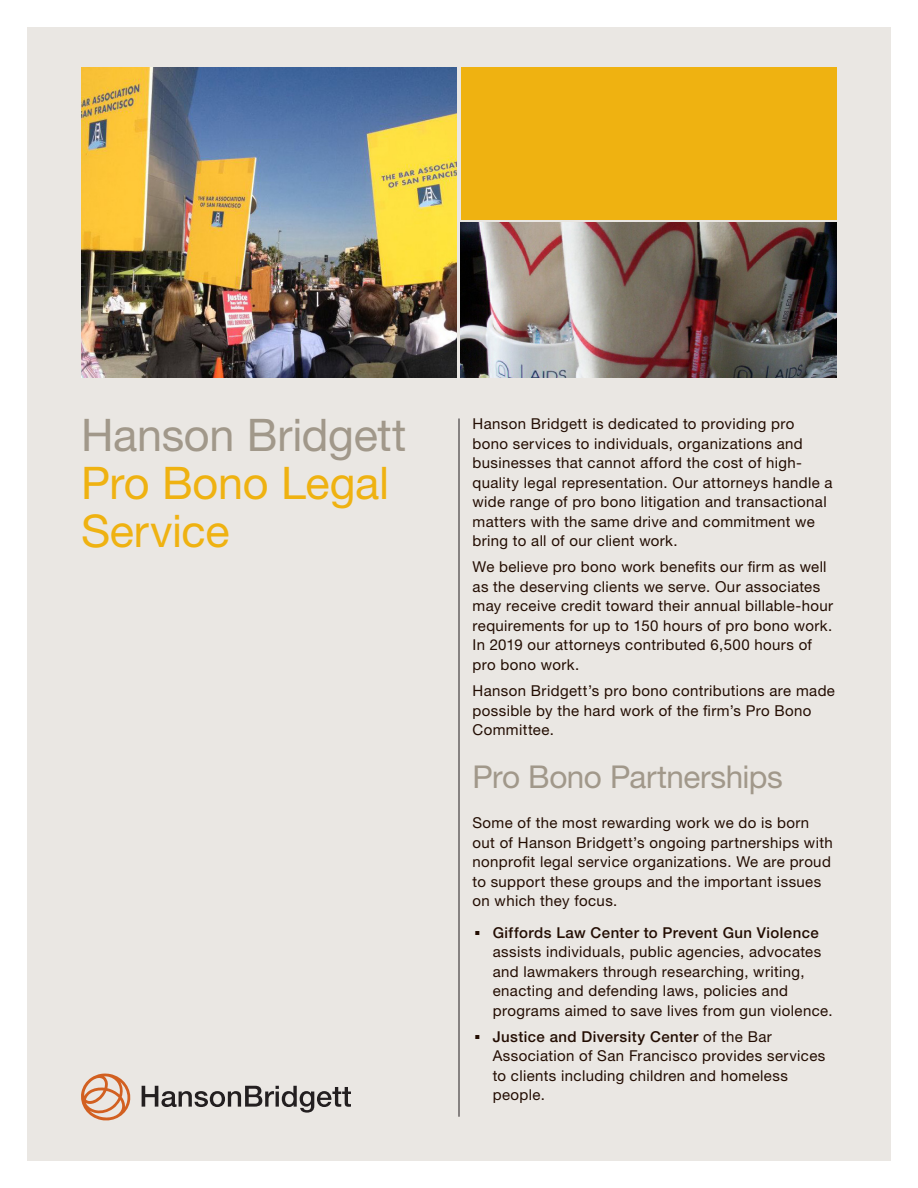
<style>
.page{position:relative;width:918px;height:1188px;background:#fff}
.page>*{position:absolute;margin:0;border:0;box-sizing:border-box;transform-origin:0 0}
.Section_Subhead{font:45px/48px "Helvetica Neue LT Std";letter-spacing:-.01em;color:#efb211}
.Practice_Group_Title{font:45px "Helvetica Neue LT Std";letter-spacing:-.01em;color:#a1988a}
.t1{font:36px "Helvetica Neue LT Std";color:#230d02}
.Section_Headers{font:31.5px "Helvetica Neue LT Std";letter-spacing:-.015em;color:#a1988a}
.Bullet_Point_List_v3{font:15px/19.5px "Helvetica Neue LT Std";letter-spacing:.025em;color:#230d02}
.Body_Copy{font:15px/19.5px "Helvetica Neue LT Std";letter-spacing:.025em;color:#230d02}
.s1{font-weight:500}
</style>
<div class="page">
<div style="left:27px;top:27px;width:864px;height:1134px;background:#eae7e3"></div>
<hr style="left:459px;top:418px;width:1px;height:699px;background:#231f20">
<svg style="left:142px;top:1086px;width:209px;height:27px"></svg>
<svg style="left:81px;top:1074px;width:50px;height:46px"></svg>
<div style="left:461px;top:68px;width:375px;height:152px;background:#efb211"></div>
<img style="left:461px;top:223px;width:375px;height:155px">
<img style="left:81px;top:68px;width:376px;height:310px">
<p class="Practice_Group_Title" style="left:81px;top:408px;width:327px">Hanson Bridgett</p>
<p class="Section_Subhead" style="left:81px;top:458px;width:310px">Pro Bono Legal<br>Service</p>
<p class="Bullet_Point_List_v3" style="left:472px;top:414px;width:362px">Hanson Bridgett is dedicated to providing pro bono services to individuals, organizations and businesses that cannot afford the cost of high&shy;quality legal representation. Our attorneys handle a wide range of pro bono litigation and transactional matters with the same drive and commitment we bring to all of our client work.</p>
<p class="Bullet_Point_List_v3" style="left:472px;top:557px;width:362px">We believe pro bono work benefits our firm as well as the deserving clients we serve. Our associates may receive credit toward their annual billable-hour requirements for up to 150 hours of pro bono work.<br>In 2019 our attorneys contributed 6,500 hours of pro bono work.</p>
<p class="Bullet_Point_List_v3" style="left:472px;top:681px;width:364px">Hanson Bridgett’s pro bono contributions are made possible by the hard work of the firm’s Pro Bono<br>Committee.</p>
<p class="Section_Headers" style="left:472px;top:758px;width:312px">Pro Bono Partnerships</p>
<p class="Body_Copy" style="left:472px;top:813px;width:362px">Some of the most rewarding work we do is born out of Hanson Bridgett’s ongoing partnerships with nonprofit legal service organizations. We are proud to support these groups and the important issues on which they focus.</p>
<p class="t1" style="left:472px;top:900px;width:12px">.</p>
<p class="Bullet_Point_List_v3" style="left:493px;top:922px;width:341px"><span class="s1">Giffords Law Center to Prevent Gun Violence </span>assists individuals, public agencies, advocates and lawmakers through researching, writing, enacting and defending laws, policies and programs aimed to save lives from gun violence.</p>
<p class="t1" style="left:472px;top:1005px;width:12px">.</p>
<p class="Bullet_Point_List_v3" style="left:493px;top:1027px;width:334px"><span class="s1">Justice and Diversity Center</span> of the Bar Association of San Francisco provides services to clients including children and homeless people.</p>
</div>
